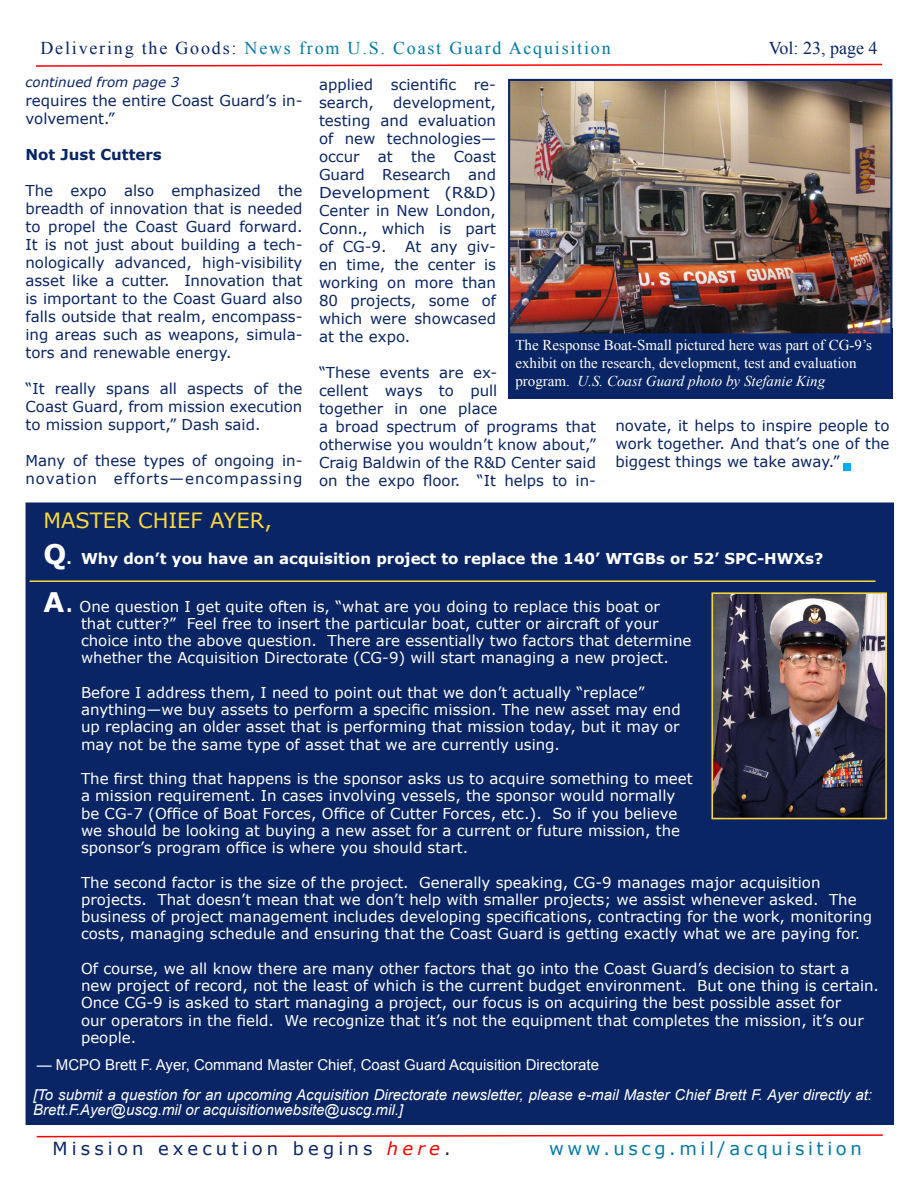
<style>
.page{position:relative;width:918px;height:1188px;background:#fff}
.page>*{position:absolute;margin:0;border:0;box-sizing:border-box;transform-origin:0 0}
.t1{font:21px "Verdana";color:#ffd939}
.t2{font:18px "Times New Roman";letter-spacing:.1em;color:#0078a9}
.t3{font:18px "Verdana";letter-spacing:.23em;color:#092565}
.t4{font:18px "Verdana";letter-spacing:.2em;color:#0078a9}
.t5{font:18px "Times New Roman";color:#092565}
.t6{font:15px/17.2px "Verdana";color:#fff}
.t7{font:15px/18px "Verdana";color:#092565;text-align:justify}
.t8{font:italic 15px/15px "Arial";color:#fff}
.t9{font:15px/18px "Times New Roman";color:#fff}
.t10{font:700 15px "Verdana";color:#fff}
.t11{font:15px "Arial";color:#fff}
.t12{font:15px/18px "Verdana";letter-spacing:.06em;color:#092565}
.t13{font:700 15px "Verdana";color:#092565}
.t14{font:italic 13.5px "Verdana";color:#092565}
.s1{color:#092565}
.s2{font-style:italic}
.s3{font-size:27px}
.s4{font-weight:700;font-size:27px}
.s5{font-style:italic;color:#f00}
.s6{color:#231f20}
</style>
<div class="page">
<div style="left:508px;top:328px;width:384px;height:71px;background:#092565"></div>
<svg style="left:36px;top:63px;width:846px;height:4px"></svg>
<svg style="left:36px;top:1134px;width:847px;height:4px"></svg>
<div style="left:26px;top:502px;width:868px;height:623px;background:#092565"></div>
<img style="left:714px;top:595px;width:170px;height:221px">
<div style="left:711px;top:592px;width:176px;height:227px;border:2px solid #ffd939"></div>
<hr style="left:30px;top:580px;width:846px;height:2px;background:#ffd939">
<img style="left:511px;top:82px;width:378px;height:250px">
<div style="left:508px;top:79px;width:384px;height:256px;border:2px solid #092565"></div>
<div style="left:843px;top:463px;width:7px;height:8px;background:#00aeef"></div>
<p class="t2" style="left:41px;top:36px;width:572px"><span class="s1">Delivering the Goods:</span> News from U.S. Coast Guard Acquisition</p>
<p class="t5" style="left:769px;top:36px;width:110px">Vol: 23, page 4</p>
<p class="t14" style="left:26px;top:73px;width:155px">continued from page 3</p>
<p class="t7" style="left:26px;top:92px;width:278px">requires the entire Coast Guard’s in&shy;volvement.”</p>
<p class="t13" style="left:26px;top:145px;width:138px">Not Just Cutters</p>
<p class="t7" style="left:26px;top:182px;width:279px">The expo also emphasized the breadth of innovation that is needed to propel the Coast Guard forward.<br>It is not just about building a tech&shy;nologically advanced, high-visibility asset like a cutter. Innovation that is important to the Coast Guard also falls outside that realm, encompass&shy;ing areas such as weapons, simula&shy;tors and renewable energy.</p>
<p class="t7" style="left:26px;top:380px;width:279px">“It really spans all aspects of the Coast Guard, from mission execution to mission support,” Dash said.</p>
<p class="t12" style="left:26px;top:452px;width:278px">Many of these types of ongoing in&shy;novation efforts—encompassing</p>
<p class="t7" style="left:319px;top:76px;width:179px">applied scientific re&shy;search,</p>
<p class="t7" style="left:319px;top:94px;width:179px;text-indent:74px">development, testing and evaluation of new technologies— occur at the Coast Guard Research and Development (R&amp;D)<br>Center in New London, Conn., which is part of CG-9. At any giv&shy;en time, the center is working on more than 80 projects, some of which were showcased at the expo.</p>
<p class="t7" style="left:319px;top:364px;width:279px;text-align:left">“These events are ex-<br>cellent ways to pull<br>together in one place<br>a broad spectrum of programs that otherwise you wouldn’t know about,”<br>Craig Baldwin of the R&amp;D Center said on the expo floor. “It helps to in-</p>
<p class="t9" style="left:515px;top:336px;width:358px">The Response Boat-Small pictured here was part of CG-9’s exhibit on the research, development, test and evaluation program. <span class="s2">U.S. Coast Guard photo by Stefanie King</span></p>
<p class="t7" style="left:615px;top:417px;width:276px">novate, it helps to inspire people to work together. And that’s one of the biggest things we take away.”</p>
<p class="t1" style="left:44px;top:507px;width:230px">MASTER CHIEF AYER,</p>
<p class="t10" style="left:44px;top:548px;width:781px"><span class="s3">Q</span>. Why don’t you have an acquisition project to replace the 140’ WTGBs or 52’ SPC-HWXs?</p>
<p class="t6" style="left:81px;top:598px;width:612px;text-indent:-38px"><span class="s4">A</span><span class="s3">.</span> One question I get quite often is, “what are you doing to replace this boat or that cutter?” Feel free to insert the particular boat, cutter or aircraft of your choice into the above question. There are essentially two factors that determine whether the Acquisition Directorate (CG-9) will start managing a new project.</p>
<p class="t6" style="left:81px;top:684px;width:601px">Before I address them, I need to point out that we don’t actually “replace” anything—we buy assets to perform a specific mission. The new asset may end up replacing an older asset that is performing that mission today, but it may or may not be the same type of asset that we are currently using.</p>
<p class="t6" style="left:81px;top:770px;width:613px">The first thing that happens is the sponsor asks us to acquire something to meet a mission requirement. In cases involving vessels, the sponsor would normally be CG-7 (Office of Boat Forces, Office of Cutter Forces, etc.). So if you believe we should be looking at buying a new asset for a current or future mission, the sponsor’s program office is where you should start.</p>
<p class="t6" style="left:81px;top:874px;width:793px">The second factor is the size of the project. Generally speaking, CG-9 manages major acquisition projects. That doesn’t mean that we don’t help with smaller projects; we assist whenever asked. The business of project management includes developing specifications, contracting for the work, monitoring costs, managing schedule and ensuring that the Coast Guard is getting exactly what we are paying for.</p>
<p class="t6" style="left:81px;top:960px;width:800px">Of course, we all know there are many other factors that go into the Coast Guard’s decision to start a new project of record, not the least of which is the current budget environment. But one thing is certain.<br>Once CG-9 is asked to start managing a project, our focus is on acquiring the best possible asset for<br>our operators in the field. We recognize that it’s not the equipment that completes the mission, it’s our people.</p>
<p class="t11" style="left:37px;top:1055px;width:564px">— MCPO Brett F. Ayer, Command Master Chief, Coast Guard Acquisition Directorate</p>
<p class="t8" style="left:33px;top:1087px;width:841px">[To submit a question for an upcoming Acquisition Directorate newsletter, please e-mail Master Chief Brett F. Ayer directly at:<br>Brett.F.Ayer@uscg.mil or acquisitionwebsite@uscg.mil.]</p>
<p class="t3" style="left:53px;top:1137px;width:400px">Mission execution begins <span class="s5">here</span><span class="s6">.</span></p>
<p class="t4" style="left:549px;top:1137px;width:314px">www.uscg.mil/acquisition</p>
</div>
